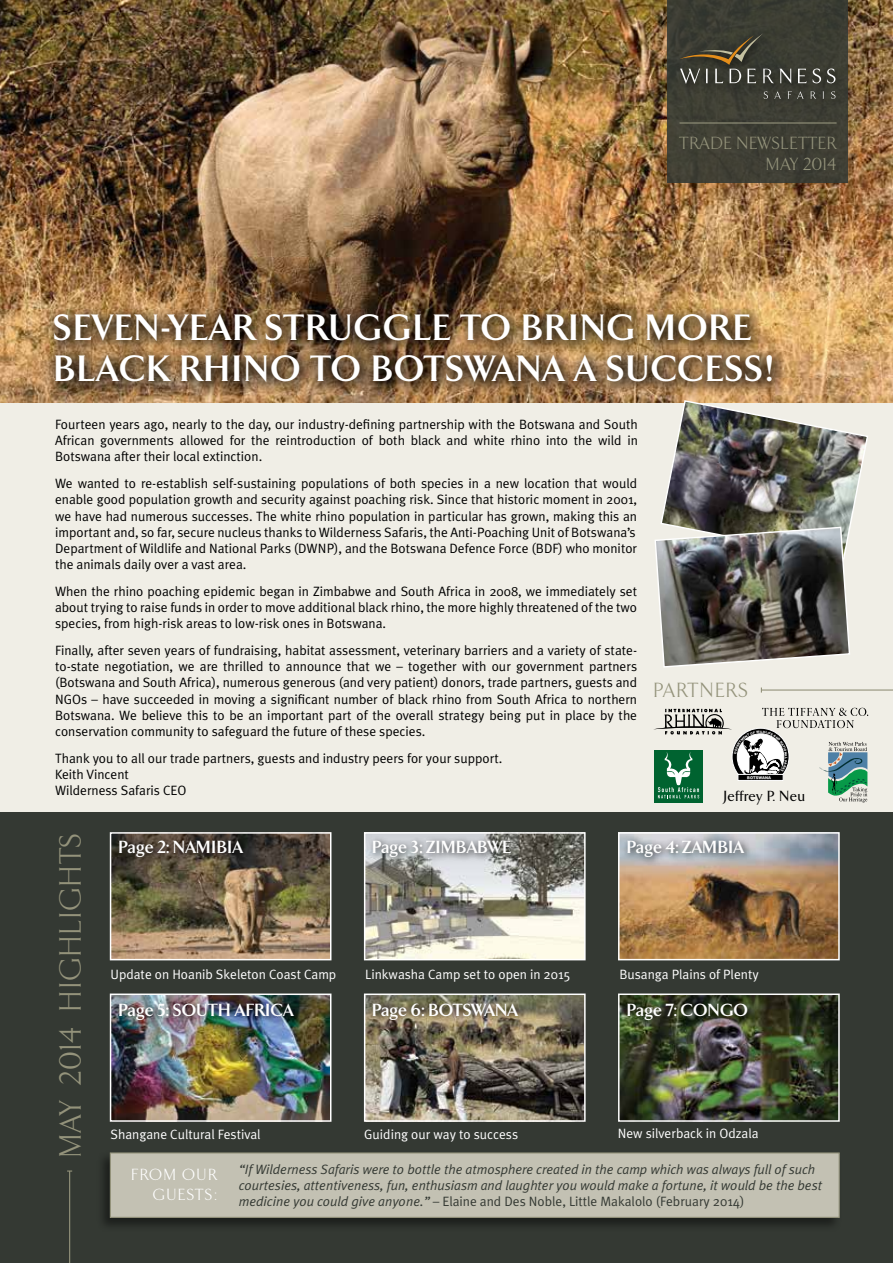
<style>
.page{position:relative;width:893px;height:1263px;background:#fff}
.page>*{position:absolute;margin:0;border:0;box-sizing:border-box;transform-origin:0 0}
.t1{font:700 37.5px/40.5px "Arrow";letter-spacing:.05em;color:#fff}
.t2{font:300 31.5px "Arrow";letter-spacing:.05em;color:#94937b}
.t3{font:300 21px "Arrow";letter-spacing:.075em;color:#94937b}
.t4{font:700 18px "Arrow";letter-spacing:.025em;color:#fff}
.t5{font:300 18px/21px "Arrow";letter-spacing:.05em;color:#94937b;text-align:right}
.t6{font:300 16.5px/19.8px "Arrow";letter-spacing:.1em;color:#fff;text-align:right}
.t7{font:500 15px "Arrow";letter-spacing:.05em;color:#000}
.t8{font:13.5px/16.2px "Meta Plus Normal";color:#000;text-align:justify}
.t9{font:italic 13.5px/16.2px "Meta Plus Normal";color:#343933}
.t10{font:13.5px "Meta Plus Normal";color:#fff}
.t11{font:3.45px "Hira Kaku Std W8";letter-spacing:.025em;color:#fff}
.s1{font-style:normal}
</style>
<div class="page">
<div style="left:0;top:368px;width:893px;height:541px;background:#f0eee6"></div>
<div style="left:0;top:813px;width:893px;height:450px;background:#343933"></div>
<div style="left:96px;top:1150px;width:746px;height:82px;background:#000;opacity:.47"></div>
<div style="left:110px;top:1152px;width:730px;height:66px;background:#c3c1b3;border:1px solid #94937b"></div>
<img style="left:0;top:0;width:893px;height:403px">
<img style="left:113px;top:835px;width:215px;height:122px">
<div style="left:110px;top:832px;width:221px;height:128px;border:2px solid #fff"></div>
<div style="left:115px;top:835px;width:137px;height:30px;background:#000;opacity:.75"></div>
<img style="left:367px;top:835px;width:216px;height:122px">
<div style="left:364px;top:832px;width:222px;height:128px;border:2px solid #fff"></div>
<div style="left:368px;top:835px;width:152px;height:30px;background:#000;opacity:.75"></div>
<img style="left:621px;top:835px;width:216px;height:122px">
<div style="left:618px;top:832px;width:222px;height:128px;border:2px solid #fff"></div>
<div style="left:623px;top:835px;width:130px;height:30px;background:#000;opacity:.75"></div>
<img style="left:113px;top:996px;width:215px;height:123px">
<div style="left:110px;top:993px;width:221px;height:129px;border:2px solid #fff"></div>
<div style="left:115px;top:998px;width:187px;height:30px;background:#000;opacity:.75"></div>
<img style="left:367px;top:996px;width:216px;height:123px">
<div style="left:364px;top:993px;width:222px;height:129px;border:2px solid #fff"></div>
<div style="left:368px;top:998px;width:159px;height:30px;background:#000;opacity:.75"></div>
<img style="left:621px;top:996px;width:216px;height:123px">
<div style="left:618px;top:993px;width:222px;height:129px;border:2px solid #fff"></div>
<div style="left:623px;top:998px;width:134px;height:30px;background:#000;opacity:.75"></div>
<div style="left:44px;top:304px;width:744px;height:94px;background:#000;opacity:.75"></div>
<img style="left:654px;top:399px;width:215px;height:269px">
<hr style="left:69px;top:1171px;width:1px;height:92px;background:#94937b">
<div style="left:667px;top:0;width:180px;height:183px;background:#3d3e34"></div>
<svg style="left:679px;top:33px;width:156px;height:51px"></svg>
<svg style="left:764px;top:91px;width:71px;height:8px"></svg>
<hr style="left:679px;top:122px;width:157px;height:2px;background:#94937b">
<hr style="left:761px;top:689px;width:132px;height:2px;background:#94937b">
<svg style="left:653px;top:708px;width:215px;height:94px"></svg>
<h3 class="t5" style="left:680px;top:133px;width:158px">TRADE NEWSLETTER<br>MAY 2014</h3>
<h1 class="t1" style="left:54px;top:308px;width:722px">SEVEN-YEAR STRUGGLE TO BRING MORE<br>BLACK RHINO TO BOTSWANA A SUCCESS!</h1>
<p class="t8" style="left:55px;top:416px;width:584px">Fourteen years ago, nearly to the day, our industry-defining partnership with the Botswana and South African governments allowed for the reintroduction of both black and white rhino into the wild in Botswana after their local extinction.</p>
<p class="t8" style="left:55px;top:475px;width:584px">We wanted to re-establish self-sustaining populations of both species in a new location that would enable good population growth and security against poaching risk. Since that historic moment in 2001, we have had numerous successes. The white rhino population in particular has grown, making this an important and, so far, secure nucleus thanks to Wilderness Safaris, the Anti-Poaching Unit of Botswana’s Department of Wildlife and National Parks (DWNP), and the Botswana Defence Force (BDF) who monitor the animals daily over a vast area.</p>
<p class="t8" style="left:55px;top:583px;width:584px">When the rhino poaching epidemic began in Zimbabwe and South Africa in 2008, we immediately set about trying to raise funds in order to move additional black rhino, the more highly threatened of the two species, from high-risk areas to low-risk ones in Botswana.</p>
<p class="t8" style="left:55px;top:642px;width:584px">Finally, after seven years of fundraising, habitat assessment, veterinary barriers and a variety of state&shy;to-state negotiation, we are thrilled to announce that we – together with our government partners (Botswana and South Africa), numerous generous (and very patient) donors, trade partners, guests and NGOs – have succeeded in moving a significant number of black rhino from South Africa to northern Botswana. We believe this to be an important part of the overall strategy being put in place by the conservation community to safeguard the future of these species.</p>
<p class="t8" style="left:55px;top:750px;width:449px;text-align:left">Thank you to all our trade partners, guests and industry peers for your support.<br>Keith Vincent<br>Wilderness Safaris CEO</p>
<h3 class="t3" style="left:654px;top:680px;width:96px">PARTNERS</h3>
<p class="t11" style="left:747px;top:775px;width:25px">BOTSWANA</p>
<p class="t7" style="left:724px;top:789px;width:83px">Jeffrey P. Neu</p>
<h2 class="t2" style="left:55px;top:1157px;width:325px;rotate:-90deg">MAY 2014 HIGHLIGHTS</h2>
<h3 class="t4" style="left:119px;top:837px;width:126px">Page 2: NAMIBIA</h3>
<h3 class="t4" style="left:372px;top:837px;width:141px">Page 3: ZIMBABWE</h3>
<h3 class="t4" style="left:627px;top:837px;width:119px">Page 4: ZAMBIA</h3>
<p class="t10" style="left:111px;top:966px;width:227px">Update on Hoanib Skeleton Coast Camp</p>
<p class="t10" style="left:365px;top:966px;width:207px">Linkwasha Camp set to open in 2015</p>
<p class="t10" style="left:619px;top:966px;width:141px">Busanga Plains of Plenty</p>
<h3 class="t4" style="left:119px;top:1000px;width:176px">Page 5: SOUTH AFRICA</h3>
<h3 class="t4" style="left:372px;top:1000px;width:147px">Page 6: BOTSWANA</h3>
<h3 class="t4" style="left:627px;top:1000px;width:123px">Page 7: CONGO</h3>
<p class="t10" style="left:111px;top:1126px;width:152px">Shangane Cultural Festival</p>
<p class="t10" style="left:364px;top:1126px;width:155px">Guiding our way to success</p>
<p class="t10" style="left:618px;top:1125px;width:142px">New silverback in Odzala</p>
<p class="t6" style="left:132px;top:1165px;width:87px">FROM OUR<br>GUESTS:</p>
<p class="t9" style="left:239px;top:1161px;width:585px">“If Wilderness Safaris were to bottle the atmosphere created in the camp which was always full of such courtesies, attentiveness, fun, enthusiasm and laughter you would make a fortune, it would be the best medicine you could give anyone.” – <span class="s1">Elaine and Des Noble, Little Makalolo (February 2014)</span></p>
</div>
